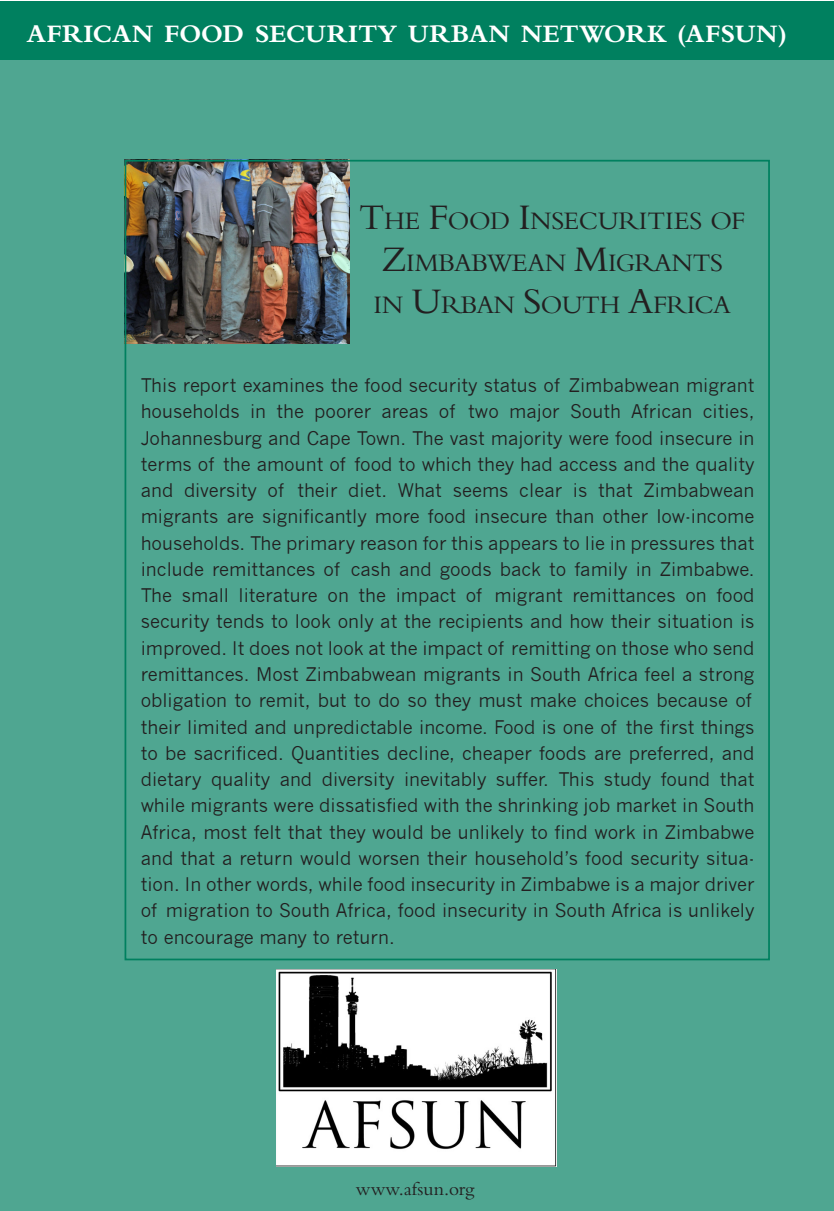
<style>
.page{position:relative;width:834px;height:1211px;background:#fff}
.page>*{position:absolute;margin:0;border:0;box-sizing:border-box;transform-origin:0 0}
.t1{font:24.5px/42px "Bergamo Std";letter-spacing:-.02em;color:#231f20;text-align:center}
.t2{font:700 24.5px "Bergamo Std";letter-spacing:.01em;color:#fff}
.t3{font:18.38px/26.2px "News Gothic";color:#231f20}
.t4{font:18.38px "Bergamo Std";letter-spacing:.005em;color:#231f20}
.s1{font-size:35px}
</style>
<div class="page">
<div style="left:0;top:1px;width:833px;height:1209px;background:#4fa691"></div>
<div style="left:0;top:1px;width:833px;height:59px;background:#00805f"></div>
<img style="left:276px;top:969px;width:280px;height:197px">
<img style="left:127px;top:163px;width:222px;height:180px">
<h1 class="t2" style="left:27px;top:19px;width:762px">AFRICAN FOOD SECURITY URBAN NETWORK (AFSUN)</h1>
<h1 class="t1" style="left:359px;top:199px;width:387px"><span class="s1">T</span>HE <span class="s1">F</span>OOD <span class="s1">I</span>NSECURITIES OF<br><span class="s1">Z</span>IMBABWEAN <span class="s1">M</span>IGRANTS<br>IN <span class="s1">U</span>RBAN <span class="s1">S</span>OUTH <span class="s1">A</span>FRICA</h1>
<p class="t3" style="left:141px;top:372px;width:615px">This report examines the food security status of Zimbabwean migrant households in the poorer areas of two major South African cities, Johannesburg and Cape Town. The vast majority were food insecure in terms of the amount of food to which they had access and the quality and diversity of their diet. What seems clear is that Zimbabwean migrants are significantly more food insecure than other low-income households. The primary reason for this appears to lie in pressures that include remittances of cash and goods back to family in Zimbabwe.<br>The small literature on the impact of migrant remittances on food security tends to look only at the recipients and how their situation is improved. It does not look at the impact of remitting on those who send remittances. Most Zimbabwean migrants in South Africa feel a strong obligation to remit, but to do so they must make choices because of their limited and unpredictable income. Food is one of the first things to be sacrificed. Quantities decline, cheaper foods are preferred, and dietary quality and diversity inevitably suffer. This study found that while migrants were dissatisfied with the shrinking job market in South Africa, most felt that they would be unlikely to find work in Zimbabwe and that a return would worsen their household’s food security situa&shy;tion. In other words, while food insecurity in Zimbabwe is a major driver of migration to South Africa, food insecurity in South Africa is unlikely to encourage many to return.</p>
<p class="t4" style="left:356px;top:1178px;width:120px">www.afsun.org</p>
</div>
